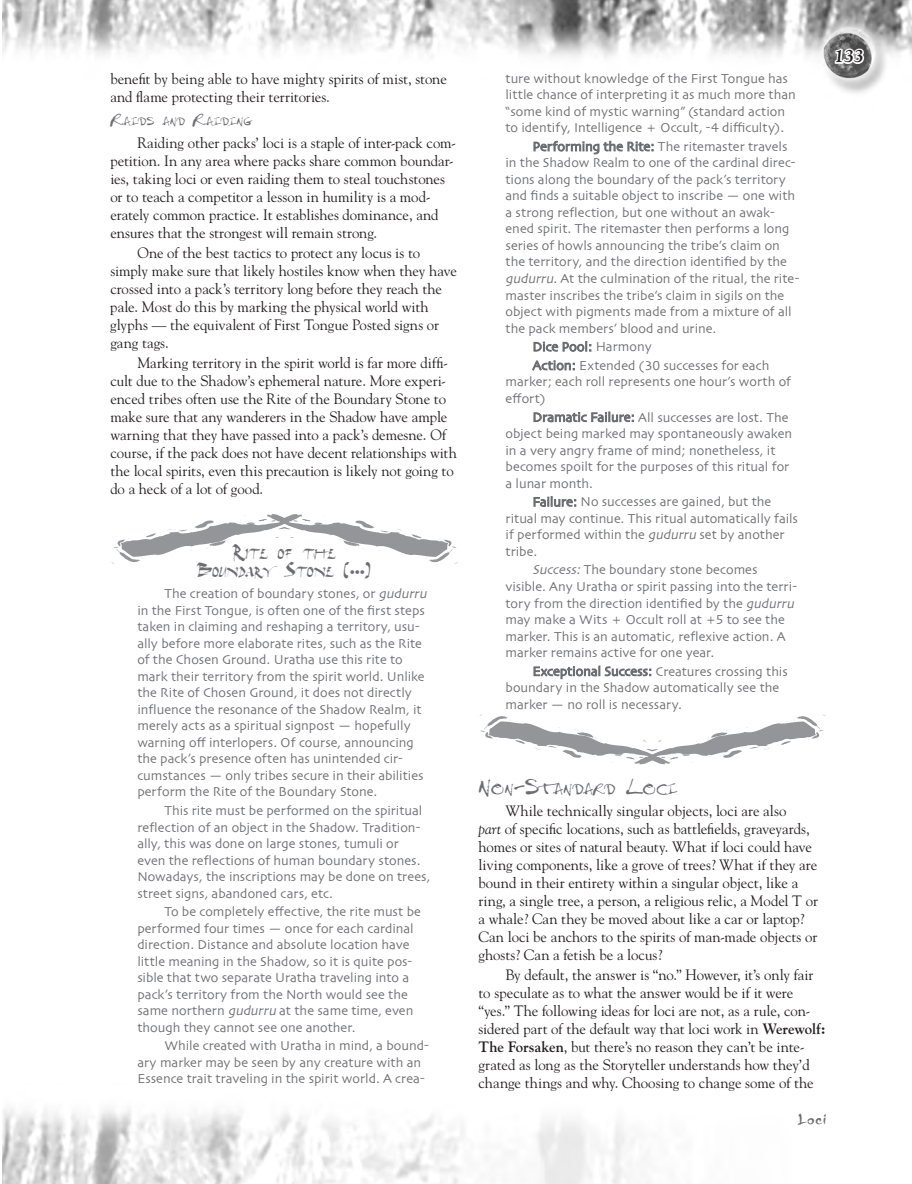
<style>
.page{position:relative;width:912px;height:1184px;background:#fff}
.page>*{position:absolute;margin:0;border:0;box-sizing:border-box;transform-origin:0 0}
.t1{font:italic 700 18px "Goudy";color:#231f20}
.t2{font:16.8px "Treefrog";letter-spacing:.015em;color:#6c6d70}
.t3{font:15px/18px "Goudy";letter-spacing:-.005em;color:#231f20}
.t4{font:15px "Arnova ITC";color:#6c6d70}
.t5{font:13.5px/16.5px "Skia";color:#6c6d70}
.t6{font:12.6px "Treefrog";letter-spacing:.02em;color:#6c6d70}
.t7{font:10.5px/18px "Dark Horse Expanded";letter-spacing:-.03em;color:#6c6d70;text-align:center}
.s1{font-size:18px}
.s2{font-size:15px}
.s3{font-family:"Times New Roman";font-size:15px}
.s4{font-style:italic}
.s5{font-size:24px}
.s6{font-weight:700}
</style>
<div class="page">
<img style="left:2px;top:0;width:909px;height:1184px">
<svg style="left:832px;top:0;width:33px;height:65px;background:#a7a7a7"></svg>
<svg style="left:533px;top:140px;width:120px;height:22px"></svg>
<svg style="left:531px;top:341px;width:60px;height:46px"></svg>
<svg style="left:533px;top:401px;width:100px;height:38px"></svg>
<svg style="left:533px;top:486px;width:43px;height:32px"></svg>
<svg style="left:110px;top:443px;width:349px;height:178px"></svg>
<svg style="left:477px;top:650px;width:349px;height:185px"></svg>
<svg style="left:906px;top:0;width:5px;height:5px"></svg>
<svg style="left:906px;top:1178px;width:5px;height:6px"></svg>
<p class="t3" style="left:110px;top:69px;width:338px">benefit by being able to have mighty spirits of mist, stone and flame protecting their territories.</p>
<p class="t6" style="left:110px;top:115px;width:143px"><span class="s1">R</span>AIDS AND <span class="s1">R</span>AIDING</p>
<p class="t3" style="left:110px;top:133px;width:347px;text-indent:27px">Raiding other packs’ loci is a staple of inter-pack com&shy;petition. In any area where packs share common boundar&shy;ies, taking loci or even raiding them to steal touchstones or to teach a competitor a lesson in humility is a mod&shy;erately common practice. It establishes dominance, and ensures that the strongest will remain strong.</p>
<p class="t3" style="left:110px;top:243px;width:348px;text-indent:27px">One of the best tactics to protect any locus is to simply make sure that likely hostiles know when they have crossed into a pack’s territory long before they reach the pale. Most do this by marking the physical world with glyphs — the equivalent of First Tongue Posted signs or gang tags.</p>
<p class="t3" style="left:110px;top:353px;width:348px;text-indent:27px">Marking territory in the spirit world is far more diffi&shy;cult due to the Shadow’s ephemeral nature. More experi&shy;enced tribes often use the Rite of the Boundary Stone to make sure that any wanderers in the Shadow have ample warning that they have passed into a pack’s demesne. Of course, if the pack does not have decent relationships with the local spirits, even this precaution is likely not going to do a heck of a lot of good.</p>
<p class="t7" style="left:197px;top:545px;width:176px"><span class="s2">R</span>ITE OF THE<br><span class="s2">B</span>OUNDARY <span class="s2">S</span>TONE <span class="s2">(</span><span class="s3">•••</span><span class="s2">)</span></p>
<p class="t5" style="left:137px;top:586px;width:294px;text-indent:27px">The creation of boundary stones, or <span class="s4">gudurru </span>in the First Tongue, is often one of the first steps taken in claiming and reshaping a territory, usu&shy;ally before more elaborate rites, such as the Rite of the Chosen Ground. Uratha use this rite to mark their territory from the spirit world. Unlike the Rite of Chosen Ground, it does not directly influence the resonance of the Shadow Realm, it merely acts as a spiritual signpost — hopefully warning off interlopers. Of course, announcing the pack’s presence often has unintended cir&shy;cumstances — only tribes secure in their abilities perform the Rite of the Boundary Stone.</p>
<p class="t5" style="left:137px;top:803px;width:294px;text-indent:27px">This rite must be performed on the spiritual reflection of an object in the Shadow. Tradition&shy;ally, this was done on large stones, tumuli or even the reflections of human boundary stones.<br>Nowadays, the inscriptions may be done on trees, street signs, abandoned cars, etc.</p>
<p class="t5" style="left:137px;top:904px;width:285px;text-indent:27px">To be completely effective, the rite must be performed four times — once for each cardinal direction. Distance and absolute location have little meaning in the Shadow, so it is quite pos&shy;sible that two separate Uratha traveling into a pack’s territory from the North would see the same northern <span class="s4">gudurru</span>at the same time, even though they cannot see one another.</p>
<p class="t5" style="left:137px;top:1038px;width:293px;text-indent:27px">While created with Uratha in mind, a bound&shy;ary marker may be seen by any creature with an<br>Essence trait traveling in the spirit world. A crea-</p>
<p class="t5" style="left:505px;top:71px;width:292px">ture without knowledge of the First Tongue has little chance of interpreting it as much more than “some kind of mystic warning” (standard action to identify, Intelligence + Occult, -4 difficulty).</p>
<p class="t5" style="left:505px;top:139px;width:295px;text-indent:27px">Performing the Rite: The ritemaster travels in the Shadow Realm to one of the cardinal direc&shy;tions along the boundary of the pack’s territory and finds a suitable object to inscribe — one with a strong reflection, but one without an awak&shy;ened spirit. The ritemaster then performs a long series of howls announcing the tribe’s claim on the territory, and the direction identified by the <span class="s4">gudurru</span>. At the culmination of the ritual, the rite&shy;master inscribes the tribe’s claim in sigils on the object with pigments made from a mixture of all the pack members’ blood and urine.</p>
<p class="t5" style="left:532px;top:338px;width:238px;line-height:18.8px">Dice Pool: Harmony<br>Action: Extended (30 successes for each</p>
<p class="t5" style="left:505px;top:374px;width:287px">marker; each roll represents one hour’s worth of effort)</p>
<p class="t5" style="left:505px;top:410px;width:288px;text-indent:27px">Dramatic Failure: All successes are lost. The object being marked may spontaneously awaken in a very angry frame of mind; nonetheless, it becomes spoilt for the purposes of this ritual for a lunar month.</p>
<p class="t5" style="left:505px;top:494px;width:294px;text-indent:27px">Failure: No successes are gained, but the ritual may continue. This ritual automatically fails if performed within the <span class="s4">gudurru</span> set by another tribe.</p>
<p class="t5" style="left:505px;top:562px;width:293px;text-indent:27px"><span class="s4">Success:</span>The boundary stone becomes visible. Any Uratha or spirit passing into the terri&shy;tory from the direction identified by the <span class="s4">gudurru </span>may make a Wits + Occult roll at +5 to see the marker. This is an automatic, reflexive action. A marker remains active for one year.</p>
<p class="t5" style="left:505px;top:664px;width:283px;text-indent:27px">Exceptional Success: Creatures crossing this boundary in the Shadow automatically see the marker — no roll is necessary.</p>
<p class="t1" style="left:834px;top:45px;width:31px">133</p>
<p class="t2" style="left:478px;top:780px;width:201px"><span class="s5">N</span>ON<span class="s5">-S</span>TANDARD <span class="s5">L</span>OCI</p>
<p class="t3" style="left:478px;top:801px;width:341px;text-indent:27px">While technically singular objects, loci are also<br><span class="s4">part</span> of specific locations, such as battlefields, graveyards, homes or sites of natural beauty. What if loci could have living components, like a grove of trees? What if they are bound in their entirety within a singular object, like a ring, a single tree, a person, a religious relic, a Model T or a whale? Can they be moved about like a car or laptop?<br>Can loci be anchors to the spirits of man-made objects or ghosts? Can a fetish be a locus?</p>
<p class="t3" style="left:478px;top:965px;width:349px;text-indent:27px">By default, the answer is “no.” However, it’s only fair to speculate as to what the answer would be if it were “yes.” The following ideas for loci are not, as a rule, con&shy;sidered part of the default way that loci work in <span class="s6">Werewolf:<br>The Forsaken</span>, but there’s no reason they can’t be inte&shy;grated as long as the Storyteller understands how they’d change things and why. Choosing to change some of the</p>
<p class="t4" style="left:797px;top:1110px;width:30px">Loci</p>
</div>
